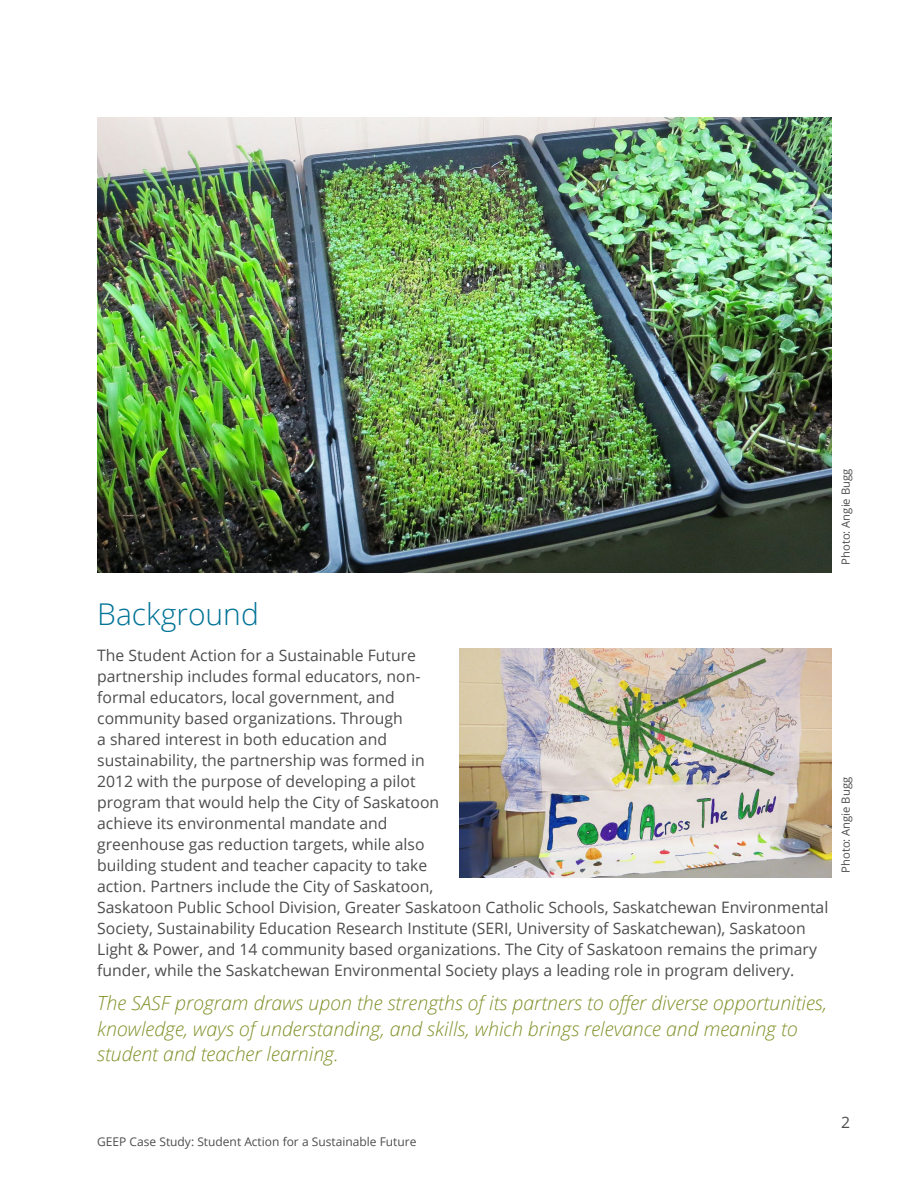
<style>
.page{position:relative;width:918px;height:1188px;background:#fff}
.page>*{position:absolute;margin:0;border:0;box-sizing:border-box;transform-origin:0 0}
.t1{font:300 30px "Open Sans";color:#007396}
.t2{font:italic 300 19.5px/25.5px "Open Sans";color:#82912a}
.t3{font:15.75px/21px "Open Sans";color:#4d4d4f}
.t4{font:12px "Open Sans";color:#4d4d4f}
.t5{font:11.25px "Open Sans";color:#4d4d4f}
</style>
<div class="page">
<img style="left:97px;top:118px;width:734px;height:454px">
<img style="left:459px;top:648px;width:372px;height:229px">
<p class="t5" style="left:838px;top:565px;width:97px;rotate:-90deg">Photo: Angie Bugg</p>
<h1 class="t1" style="left:97px;top:593px;width:163px">Background</h1>
<p class="t3" style="left:97px;top:644px;width:733px">The Student Action for a Sustainable Future<br>partnership includes formal educators, non-<br>formal educators, local government, and<br>community based organizations. Through<br>a shared interest in both education and<br>sustainability, the partnership was formed in<br>2012 with the purpose of developing a pilot<br>program that would help the City of Saskatoon<br>achieve its environmental mandate and<br>greenhouse gas reduction targets, while also<br>building student and teacher capacity to take<br>action. Partners include the City of Saskatoon,<br>Saskatoon Public School Division, Greater Saskatoon Catholic Schools, Saskatchewan Environmental Society, Sustainability Education Research Institute (SERI, University of Saskatchewan), Saskatoon Light &amp; Power, and 14 community based organizations. The City of Saskatoon remains the primary funder, while the Saskatchewan Environmental Society plays a leading role in program delivery.</p>
<p class="t2" style="left:97px;top:990px;width:731px">The SASF program draws upon the strengths of its partners to offer diverse opportunities, knowledge, ways of understanding, and skills, which brings relevance and meaning to student and teacher learning.</p>
<p class="t5" style="left:838px;top:873px;width:97px;rotate:-90deg">Photo: Angie Bugg</p>
<p class="t4" style="left:97px;top:1133px;width:321px">GEEP Case Study: Student Action for a Sustainable Future</p>
<p class="t3" style="left:841px;top:1111px;width:11px">2</p>
</div>
